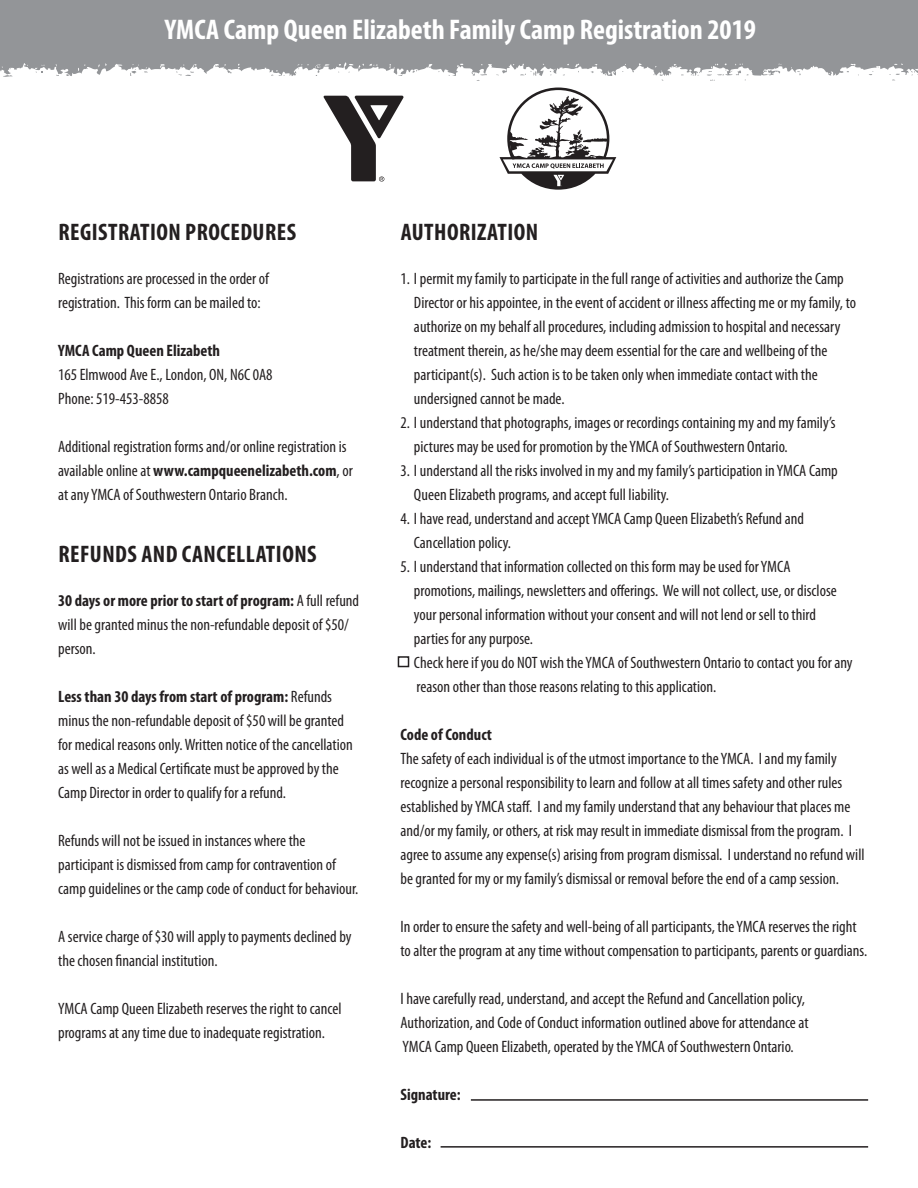
<style>
.page{position:relative;width:918px;height:1188px;background:#fff}
.page>*{position:absolute;margin:0;border:0;box-sizing:border-box;transform-origin:0 0}
.t1{font:700 condensed 28.5px "Myriad Pro";color:#fff}
.t2{font:700 condensed 24px "Myriad Pro";letter-spacing:.02em;color:#231f20}
.t3{font:condensed 16.5px/24px "Myriad Pro";color:#231f20}
.t4{font:700 condensed 16.5px "Myriad Pro";color:#231f20}
.s1{font-weight:700}
</style>
<div class="page">
<hr style="left:471px;top:1099px;width:397px;height:2px;background:#231f20">
<hr style="left:441px;top:1146px;width:427px;height:2px;background:#231f20">
<svg style="left:0;top:0;width:918px;height:77px;fill:#939598"></svg>
<svg style="left:472px;top:73px;width:15px;height:8px"></svg>
<svg style="left:176px;top:71px;width:18px;height:5px"></svg>
<svg style="left:130px;top:69px;width:18px;height:7px"></svg>
<svg style="left:707px;top:70px;width:44px;height:11px"></svg>
<svg style="left:500px;top:88px;width:116px;height:102px"></svg>
<div style="left:398px;top:656px;width:11px;height:11px;border:2px solid #231f20"></div>
<svg style="left:324px;top:96px;width:79px;height:86px"></svg>
<p class="t1" style="left:165px;top:12px;width:593px">YMCA Camp Queen Elizabeth Family Camp Registration 2019</p>
<p class="t2" style="left:58px;top:217px;width:239px">REGISTRATION PROCEDURES</p>
<p class="t3" style="left:58px;top:266px;width:212px">Registrations are processed in the order of</p>
<p class="t3" style="left:58px;top:290px;width:204px">registration. This form can be mailed to:</p>
<p class="t4" style="left:58px;top:340px;width:164px">YMCA Camp Queen Elizabeth</p>
<p class="t3" style="left:58px;top:362px;width:216px">165 Elmwood Ave E., London, ON, N6C 0A8</p>
<p class="t3" style="left:58px;top:386px;width:112px">Phone: 519-453-8858</p>
<p class="t3" style="left:58px;top:434px;width:296px">Additional registration forms and/or online registration is available online at <span class="s1">www.campqueenelizabeth.com</span>, or</p>
<p class="t3" style="left:58px;top:482px;width:231px">at any YMCA of Southwestern Ontario Branch.</p>
<p class="t2" style="left:58px;top:539px;width:260px">REFUNDS AND CANCELLATIONS</p>
<p class="t3" style="left:58px;top:588px;width:303px"><span class="s1">30 days or more prior to start of program:</span> A full refund will be granted minus the non-refundable deposit of $50/ person.</p>
<p class="t3" style="left:58px;top:684px;width:296px"><span class="s1">Less than 30 days from start of program:</span> Refunds minus the non-refundable deposit of $50 will be granted for medical reasons only. Written notice of the cancellation as well as a Medical Certificate must be approved by the Camp Director in order to qualify for a refund.</p>
<p class="t3" style="left:58px;top:828px;width:302px">Refunds will not be issued in instances where the participant is dismissed from camp for contravention of camp guidelines or the camp code of conduct for behaviour.</p>
<p class="t3" style="left:58px;top:924px;width:295px">A service charge of $30 will apply to payments declined by the chosen financial institution.</p>
<p class="t3" style="left:58px;top:996px;width:285px">YMCA Camp Queen Elizabeth reserves the right to cancel programs at any time due to inadequate registration.</p>
<p class="t2" style="left:401px;top:217px;width:139px">AUTHORIZATION</p>
<p class="t3" style="left:400px;top:266px;width:445px">1. I permit my family to participate in the full range of activities and authorize the Camp</p>
<p class="t3" style="left:414px;top:290px;width:444px">Director or his appointee, in the event of accident or illness affecting me or my family, to</p>
<p class="t3" style="left:414px;top:314px;width:428px">authorize on my behalf all procedures, including admission to hospital and necessary</p>
<p class="t3" style="left:414px;top:338px;width:415px">treatment therein, as he/she may deem essential for the care and wellbeing of the participant(s). Such action is to be taken only when immediate contact with the</p>
<p class="t3" style="left:414px;top:386px;width:152px">undersigned cannot be made.</p>
<p class="t3" style="left:400px;top:410px;width:437px">2. I understand that photographs, images or recordings containing my and my family’s</p>
<p class="t3" style="left:414px;top:434px;width:375px">pictures may be used for promotion by the YMCA of Southwestern Ontario.</p>
<p class="t3" style="left:400px;top:458px;width:439px">3. I understand all the risks involved in my and my family’s participation in YMCA Camp</p>
<p class="t3" style="left:414px;top:482px;width:257px">Queen Elizabeth programs, and accept full liability.</p>
<p class="t3" style="left:400px;top:506px;width:405px">4. I have read, understand and accept YMCA Camp Queen Elizabeth’s Refund and</p>
<p class="t3" style="left:414px;top:530px;width:99px">Cancellation policy.</p>
<p class="t3" style="left:400px;top:554px;width:392px">5. I understand that information collected on this form may be used for YMCA</p>
<p class="t3" style="left:414px;top:578px;width:424px">promotions, mailings, newsletters and offerings. We will not collect, use, or disclose</p>
<p class="t3" style="left:414px;top:602px;width:403px">your personal information without your consent and will not lend or sell to third</p>
<p class="t3" style="left:414px;top:626px;width:121px">parties for any purpose.</p>
<p class="t3" style="left:414px;top:650px;width:440px">Check here if you do NOT wish the YMCA of Southwestern Ontario to contact you for any reason other than those reasons relating to this application.</p>
<p class="t4" style="left:400px;top:724px;width:93px">Code of Conduct</p>
<p class="t3" style="left:400px;top:746px;width:443px">The safety of each individual is of the utmost importance to the YMCA. I and my family recognize a personal responsibility to learn and follow at all times safety and other rules</p>
<p class="t3" style="left:400px;top:794px;width:466px">established by YMCA staff. I and my family understand that any behaviour that places me and/or my family, or others, at risk may result in immediate dismissal from the program. I agree to assume any expense(s) arising from program dismissal. I understand no refund will be granted for my or my family’s dismissal or removal before the end of a camp session.</p>
<p class="t3" style="left:400px;top:914px;width:468px">In order to ensure the safety and well-being of all participants, the YMCA reserves the right to alter the program at any time without compensation to participants, parents or guardians.</p>
<p class="t3" style="left:400px;top:986px;width:406px">I have carefully read, understand, and accept the Refund and Cancellation policy,</p>
<p class="t3" style="left:400px;top:1010px;width:410px">Authorization, and Code of Conduct information outlined above for attendance at</p>
<p class="t3" style="left:403px;top:1034px;width:393px">YMCA Camp Queen Elizabeth, operated by the YMCA of Southwestern Ontario.</p>
<p class="t4" style="left:400px;top:1084px;width:62px">Signature:</p>
<p class="t4" style="left:400px;top:1132px;width:32px">Date:</p>
</div>
